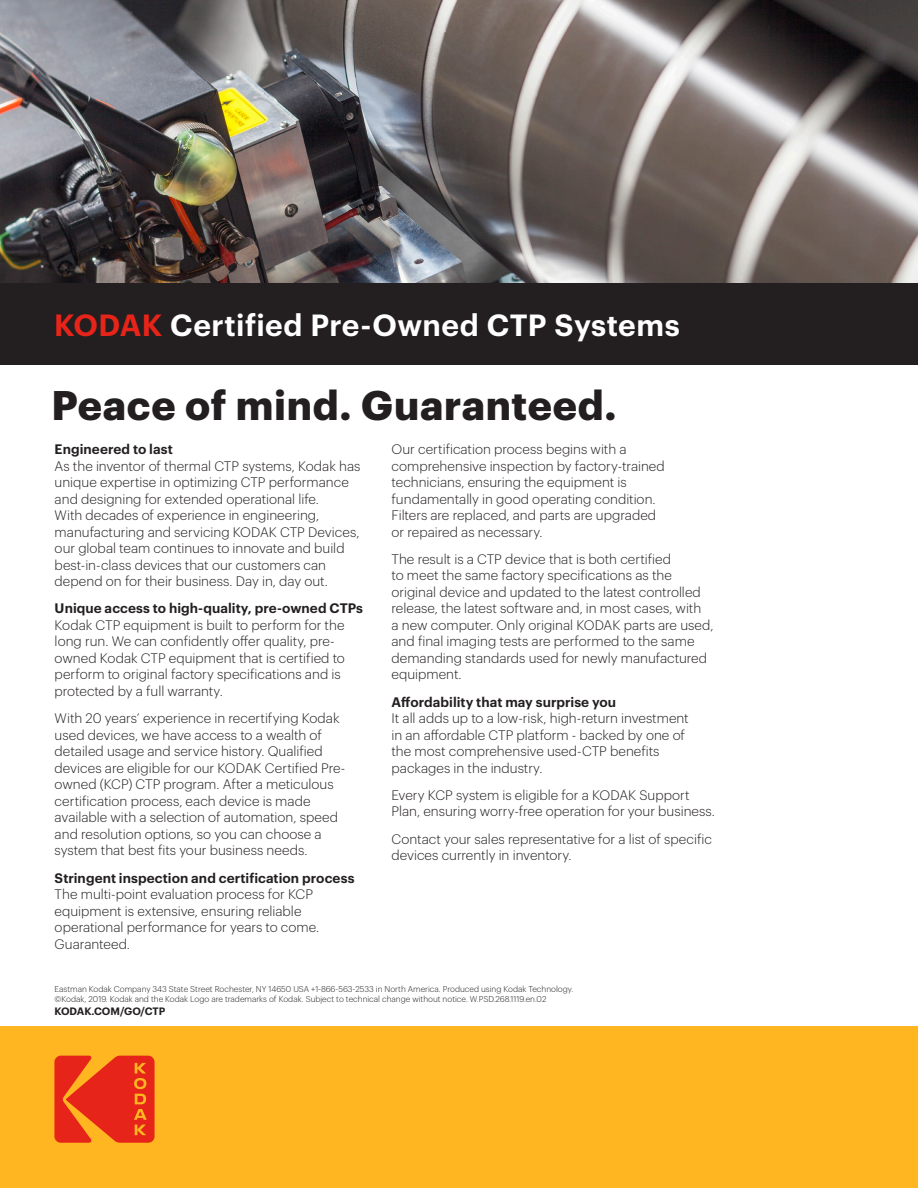
<style>
.page{position:relative;width:918px;height:1188px;background:#fff}
.page>*{position:absolute;margin:0;border:0;box-sizing:border-box;transform-origin:0 0}
.t1{font:700 40.5px "Graphik";letter-spacing:.02em;color:#231f20}
.t2{font:600 30px "Graphik";letter-spacing:.015em;color:#fff}
.Graphik_9_11{font:300 13.5px/16.5px "Graphik";color:#231f20}
.Graphik_subhead{font:600 13.5px "Graphik";letter-spacing:.005em;color:#231f20}
.t3{font:600 10.5px "Graphik";color:#231f20}
.t4{font:300 8.25px "Graphik";color:#231f20}
.s1{color:#e72419}
</style>
<div class="page">
<img style="left:0;top:0;width:918px;height:283px">
<div style="left:0;top:283px;width:918px;height:81px;background:#231f20"></div>
<div style="left:0;top:1026px;width:918px;height:162px;background:#ffb620"></div>
<svg style="left:54px;top:1056px;width:101px;height:87px"></svg>
<p class="t2" style="left:54px;top:302px;width:627px"><span class="s1">KODAK</span> Certified Pre-Owned CTP Systems</p>
<p class="t1" style="left:51px;top:374px;width:567px">Peace of mind. Guaranteed.</p>
<p class="Graphik_9_11" style="left:392px;top:440px;width:275px">Our certification process begins with a comprehensive inspection by factory-trained technicians, ensuring the equipment is fundamentally in good operating condition.<br>Filters are replaced, and parts are upgraded or repaired as necessary.</p>
<p class="Graphik_9_11" style="left:392px;top:550px;width:323px">The result is a CTP device that is both certified<br>to meet the same factory specifications as the original device and updated to the latest controlled release, the latest software and, in most cases, with<br>a new computer. Only original KODAK parts are used, and final imaging tests are performed to the same demanding standards used for newly manufactured equipment.</p>
<p class="Graphik_subhead" style="left:392px;top:691px;width:226px">Affordability that may surprise you</p>
<p class="Graphik_9_11" style="left:392px;top:709px;width:299px">It all adds up to a low-risk, high-return investment in an affordable CTP platform - backed by one of the most comprehensive used-CTP benefits packages in the industry.</p>
<p class="Graphik_9_11" style="left:392px;top:786px;width:325px">Every KCP system is eligible for a KODAK Support<br>Plan, ensuring worry-free operation for your business.</p>
<p class="Graphik_9_11" style="left:392px;top:830px;width:322px">Contact your sales representative for a list of specific devices currently in inventory.</p>
<p class="Graphik_subhead" style="left:55px;top:439px;width:120px">Engineered to last</p>
<p class="Graphik_9_11" style="left:55px;top:456px;width:307px">As the inventor of thermal CTP systems, Kodak has unique expertise in optimizing CTP performance and designing for extended operational life.<br>With decades of experience in engineering, manufacturing and servicing KODAK CTP Devices, our global team continues to innovate and build best-in-class devices that our customers can depend on for their business. Day in, day out.</p>
<p class="Graphik_subhead" style="left:55px;top:598px;width:310px">Unique access to high-quality, pre-owned CTPs</p>
<p class="Graphik_9_11" style="left:55px;top:616px;width:292px">Kodak CTP equipment is built to perform for the long run. We can confidently offer quality, pre&shy;owned Kodak CTP equipment that is certified to perform to original factory specifications and is protected by a full warranty.</p>
<p class="Graphik_9_11" style="left:55px;top:709px;width:292px">With 20 years’ experience in recertifying Kodak used devices, we have access to a wealth of detailed usage and service history. Qualified devices are eligible for our KODAK Certified Pre&shy;owned (KCP) CTP program. After a meticulous certification process, each device is made available with a selection of automation, speed and resolution options, so you can choose a system that best fits your business needs.</p>
<p class="Graphik_subhead" style="left:55px;top:867px;width:301px">Stringent inspection and certification process</p>
<p class="Graphik_9_11" style="left:55px;top:885px;width:266px">The multi-point evaluation process for KCP equipment is extensive, ensuring reliable operational performance for years to come.<br>Guaranteed.</p>
<p class="t4" style="left:55px;top:983px;width:520px">Eastman Kodak Company 343 State Street Rochester, NY 14650 USA +1-866-563-2533 in North America. Produced using Kodak Technology.</p>
<p class="t4" style="left:55px;top:993px;width:493px">©Kodak, 2019. Kodak and the Kodak Logo are trademarks of Kodak. Subject to technical change without notice. W.PSD.268.1119.en.02</p>
<p class="t3" style="left:54px;top:1003px;width:112px">KODAK.COM/GO/CTP</p>
</div>
